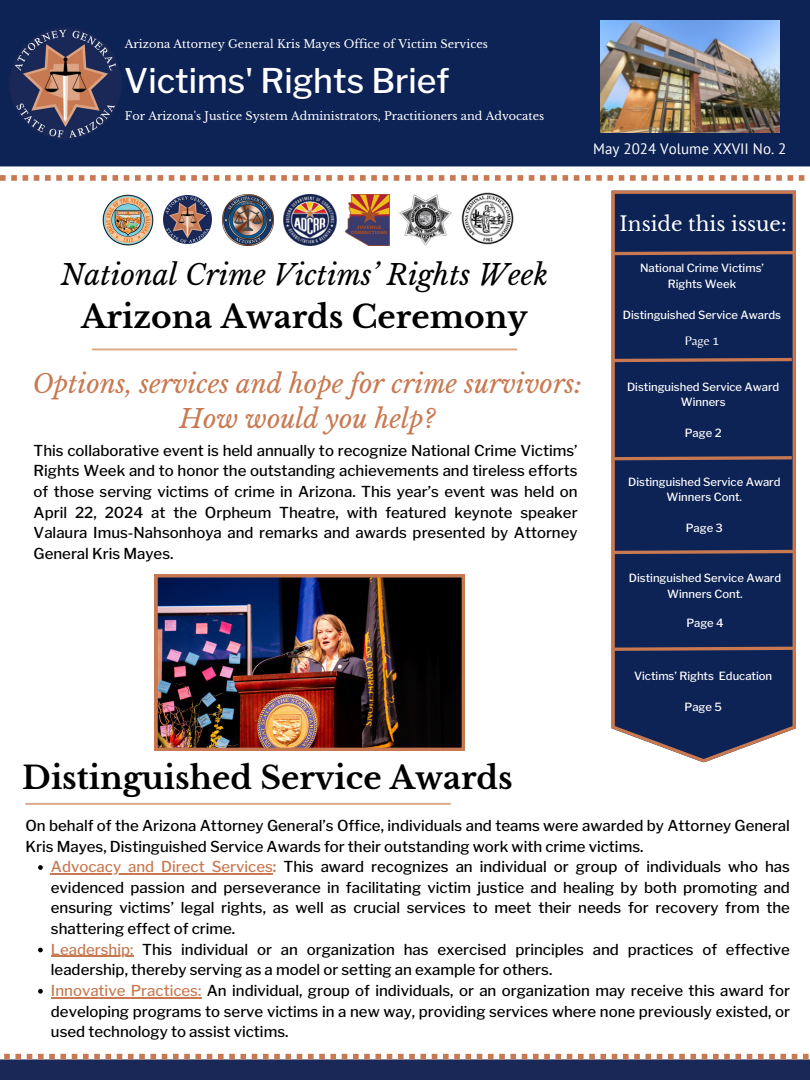
<style>
.page{position:relative;width:810px;height:1080px;background:#fff}
.page>*{position:absolute;margin:0;border:0;box-sizing:border-box;transform-origin:0 0}
.t1{font:500 33.75px "Libre Franklin";color:#fff}
.t2{font:700 31.25px "Libre Baskerville";color:#000}
.t3{font:italic 28.12px "Libre Baskerville";color:#000}
.t4{font:italic 25.62px/35.6px "Libre Baskerville";color:#c97951;text-align:center}
.t5{font:20px "Libre Baskerville";color:#fff}
.t6{font:500 15px/20.6px "Libre Franklin";color:#000;text-align:justify}
.t7{font:15px "PT Sans";color:#fff}
.t8{font:12.88px "Belleza";color:#fff}
.t9{font:500 11.25px/15.5px "Libre Franklin";color:#fff;text-align:center}
.t10{font:11.25px "Libre Baskerville";color:#fff}
.s1{color:#c97951}
.s2{font-weight:600;color:#c97951}
</style>
<div class="page">
<div style="left:0;top:0;width:810px;height:166px;background:#0d2355"></div>
<img style="left:600px;top:20px;width:180px;height:113px">
<svg style="left:0;top:175px;width:805px;height:6px"></svg>
<div style="left:0;top:1059px;width:810px;height:21px;background:#192857"></div>
<svg style="left:4px;top:1054px;width:805px;height:5px"></svg>
<svg style="left:612px;top:191px;width:184px;height:571px;background:#1e2e5a"></svg>
<svg style="left:611px;top:249px;width:185px;height:8px"></svg>
<svg style="left:611px;top:356px;width:184px;height:8px"></svg>
<svg style="left:611px;top:454px;width:184px;height:8px"></svg>
<img style="left:9px;top:27px;width:113px;height:113px">
<svg style="left:611px;top:548px;width:185px;height:8px"></svg>
<hr style="left:92px;top:349px;width:425px;height:1px;background:#dca484">
<hr style="left:25px;top:803px;width:426px;height:2px;background:#dca484">
<svg style="left:611px;top:645px;width:185px;height:8px"></svg>
<img style="left:102px;top:194px;width:52px;height:52px">
<img style="left:222px;top:194px;width:52px;height:52px">
<img style="left:284px;top:194px;width:52px;height:52px">
<img style="left:399px;top:194px;width:53px;height:52px">
<img style="left:346px;top:194px;width:43px;height:52px">
<img style="left:462px;top:193px;width:51px;height:51px">
<img style="left:164px;top:196px;width:48px;height:48px">
<img style="left:155px;top:575px;width:309px;height:175px">
<svg style="left:38px;top:865px;width:5px;height:5px"></svg>
<hr style="left:51px;top:873px;width:222px;height:2px;background:#c97951">
<svg style="left:38px;top:948px;width:5px;height:4px"></svg>
<hr style="left:51px;top:956px;width:82px;height:1px;background:#c97951">
<svg style="left:38px;top:989px;width:5px;height:5px"></svg>
<hr style="left:51px;top:997px;width:150px;height:1px;background:#c97951">
<p class="t10" style="left:125px;top:37px;width:365px">Arizona Attorney General Kris Mayes Office of Victim Services</p>
<p class="t1" style="left:124px;top:60px;width:327px">Victims' Rights Brief</p>
<p class="t10" style="left:125px;top:110px;width:421px">For Arizona's Justice System Administrators, Practitioners and Advocates</p>
<h2 class="t7" style="left:593px;top:139px;width:195px">May 2024 Volume XXVII No. 2</h2>
<h4 class="t3" style="left:61px;top:257px;width:489px">National Crime Victims’ Rights Week</h4>
<h4 class="t2" style="left:81px;top:297px;width:448px">Arizona Awards Ceremony</h4>
<p class="t4" style="left:33px;top:366px;width:551px">Options, services and hope for crime survivors:<br>How would you help?</p>
<p class="t6" style="left:34px;top:440px;width:546px">This collaborative event is held annually to recognize National Crime Victims’ Rights Week and to honor the outstanding achievements and tireless efforts of those serving victims of crime in Arizona. This year’s event was held on April 22, 2024 at the Orpheum Theatre, with featured keynote speaker Valaura Imus-Nahsonhoya and remarks and awards presented by Attorney General Kris Mayes.</p>
<p class="t2" style="left:22px;top:759px;width:492px">Distinguished Service Awards</p>
<h2 class="t5" style="left:620px;top:212px;width:169px">Inside this issue:</h2>
<h4 class="t9" style="left:640px;top:261px;width:126px">National Crime Victims’<br>Rights Week</h4>
<h1 class="t9" style="left:623px;top:307px;width:160px">Distinguished Service Awards</h1>
<h3 class="t8" style="left:685px;top:334px;width:36px">Page 1</h3>
<p class="t9" style="left:627px;top:379px;width:154px">Distinguished Service Award<br>Winners</p>
<p class="t9" style="left:685px;top:425px;width:38px">Page 2</p>
<h6 class="t9" style="left:628px;top:474px;width:154px">Distinguished Service Award<br>Winners Cont.</h6>
<p class="t9" style="left:686px;top:521px;width:39px">Page 3</p>
<p class="t9" style="left:629px;top:571px;width:154px">Distinguished Service Award<br>Winners Cont.</p>
<p class="t9" style="left:686px;top:615px;width:39px">Page 4</p>
<p class="t9" style="left:634px;top:668px;width:140px">Victims’ Rights Education</p>
<p class="t9" style="left:685px;top:699px;width:39px">Page 5</p>
<p class="t6" style="left:25px;top:815px;width:766px">On behalf of the Arizona Attorney General’s Office, individuals and teams were awarded by Attorney General<br>Kris Mayes, Distinguished Service Awards for their outstanding work with crime victims.</p>
<p class="t6" style="left:51px;top:856px;width:741px"><span class="s1">Advocacy and Direct Services</span><span class="s2">:</span> This award recognizes an individual or group of individuals who has evidenced passion and perseverance in facilitating victim justice and healing by both promoting and ensuring victims’ legal rights, as well as crucial services to meet their needs for recovery from the shattering effect of crime.</p>
<p class="t6" style="left:51px;top:939px;width:741px"><span class="s1">Leadership:</span> This individual or an organization has exercised principles and practices of effective leadership, thereby serving as a model or setting an example for others.</p>
<p class="t6" style="left:51px;top:980px;width:741px"><span class="s1">Innovative Practices:</span> An individual, group of individuals, or an organization may receive this award for developing programs to serve victims in a new way, providing services where none previously existed, or used technology to assist victims.</p>
</div>
